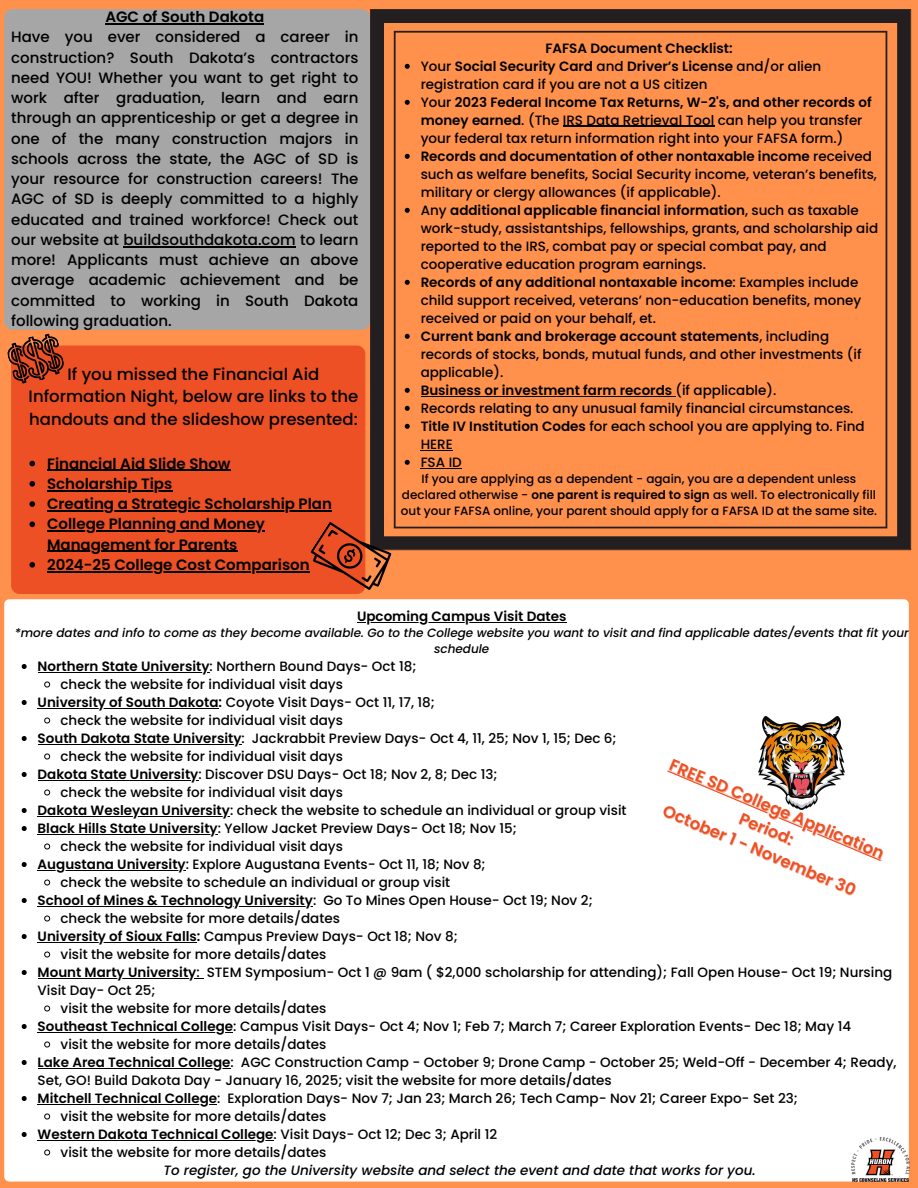
<style>
.page{position:relative;width:918px;height:1188px;background:#fff}
.page>*{position:absolute;margin:0;border:0;box-sizing:border-box;transform-origin:0 0}
.t1{font:500 16.5px/22.5px "Poppins";color:#000;text-align:center}
.t2{font:600 16.5px "Poppins";color:#ed5024}
.t3{font:500 15px/20.2px "Poppins";color:#000}
.t4{font:600 15px/20.2px "Poppins";color:#000}
.t5{font:500 13.5px/18px "Poppins";color:#000}
.t6{font:600 13.5px "Poppins";color:#000}
.t7{font:italic 500 13.5px "Poppins";color:#000}
.t8{font:500 12px/16px "Poppins";color:#000;text-align:center}
.t9{font:italic 500 12px/16px "Poppins";color:#000;text-align:center}
.s1{font-weight:600}
.s2{font-weight:500}
</style>
<div class="page">
<img style="left:0;top:0;width:918px;height:1188px">
<svg style="left:667px;top:770px;width:214px;height:91px"></svg>
<img style="left:759px;top:717px;width:85px;height:93px">
<svg style="left:307px;top:516px;width:91px;height:83px;background:#c05229"></svg>
<svg style="left:5px;top:332px;width:62px;height:54px;background:#aa4923"></svg>
<hr style="left:105px;top:23px;width:159px;height:1px;background:#000">
<hr style="left:123px;top:246px;width:173px;height:1px;background:#000">
<svg style="left:405px;top:64px;width:5px;height:5px"></svg>
<svg style="left:405px;top:100px;width:5px;height:5px"></svg>
<hr style="left:563px;top:126px;width:151px;height:1px;background:#000">
<svg style="left:405px;top:154px;width:5px;height:5px"></svg>
<svg style="left:405px;top:208px;width:5px;height:5px"></svg>
<svg style="left:405px;top:280px;width:5px;height:5px"></svg>
<svg style="left:405px;top:334px;width:5px;height:5px"></svg>
<svg style="left:405px;top:388px;width:5px;height:5px"></svg>
<hr style="left:421px;top:396px;width:254px;height:1px;background:#000">
<svg style="left:405px;top:406px;width:5px;height:5px"></svg>
<svg style="left:405px;top:424px;width:5px;height:5px"></svg>
<hr style="left:421px;top:450px;width:32px;height:1px;background:#000">
<svg style="left:405px;top:460px;width:5px;height:5px"></svg>
<hr style="left:421px;top:468px;width:41px;height:1px;background:#000">
<svg style="left:29px;top:461px;width:6px;height:5px"></svg>
<hr style="left:47px;top:470px;width:184px;height:1px;background:#000">
<svg style="left:29px;top:481px;width:6px;height:6px"></svg>
<hr style="left:47px;top:490px;width:125px;height:1px;background:#000">
<svg style="left:29px;top:501px;width:6px;height:6px"></svg>
<hr style="left:47px;top:510px;width:285px;height:1px;background:#000">
<svg style="left:29px;top:521px;width:6px;height:6px"></svg>
<hr style="left:47px;top:530px;width:218px;height:2px;background:#000">
<hr style="left:47px;top:551px;width:190px;height:1px;background:#000">
<svg style="left:29px;top:562px;width:6px;height:6px"></svg>
<hr style="left:47px;top:571px;width:263px;height:1px;background:#000">
<p class="t3" style="left:11px;top:7px;width:349px;text-indent:94px"><span class="s1">AGC of South Dakota<br></span>Have you ever considered a career in construction? South Dakota’s contractors need YOU! Whether you want to get right to work after graduation, learn and earn through an apprenticeship or get a degree in one of the many construction majors in schools across the state, the AGC of SD is your resource for construction careers! The AGC of SD is deeply committed to a highly educated and trained workforce! Check out our website at buildsouthdakota.com to learn more! Applicants must achieve an above average academic achievement and be committed to working in South Dakota following graduation.</p>
<p class="t1" style="left:29px;top:363px;width:331px">If you missed the Financial Aid<br>Information Night, below are links to the handouts and the slideshow presented:</p>
<p class="t4" style="left:47px;top:453px;width:185px">Financial Aid Slide Show</p>
<h1 class="t4" style="left:47px;top:473px;width:127px">Scholarship Tips</h1>
<p class="t4" style="left:47px;top:494px;width:286px">Creating a Strategic Scholarship Plan</p>
<p class="t4" style="left:47px;top:514px;width:219px">College Planning and Money</p>
<p class="t4" style="left:47px;top:534px;width:264px">Management for Parents<br>2024-25 College Cost Comparison</p>
<p class="t6" style="left:545px;top:39px;width:189px">FAFSA Document Checklist:</p>
<h1 class="t5" style="left:421px;top:57px;width:402px">Your <span class="s1">Social Security Card</span> and <span class="s1">Driver’s License</span> and/or alien registration card if you are not a US citizen</h1>
<h3 class="t5" style="left:421px;top:93px;width:453px">Your <span class="s1">2023 Federal Income Tax Returns, W-2's, and other records of money earned</span>. (The IRS Data Retrieval Tool can help you transfer your federal tax return information right into your FAFSA form.)</h3>
<p class="t5" style="left:421px;top:147px;width:458px"><span class="s1">Records and documentation of other nontaxable income</span> received such as welfare benefits, Social Security income, veteran’s benefits, military or clergy allowances (if applicable).</p>
<p class="t5" style="left:421px;top:201px;width:459px">Any <span class="s1">additional applicable financial information</span>, such as taxable work-study, assistantships, fellowships, grants, and scholarship aid reported to the IRS, combat pay or special combat pay, and cooperative education program earnings.</p>
<p class="t5" style="left:421px;top:273px;width:442px"><span class="s1">Records of any additional nontaxable income</span>: Examples include child support received, veterans’ non-education benefits, money received or paid on your behalf, et.</p>
<p class="t5" style="left:421px;top:327px;width:442px"><span class="s1">Current bank and brokerage account statements</span>, including records of stocks, bonds, mutual funds, and other investments (if applicable).</p>
<p class="t6" style="left:421px;top:381px;width:357px">Business or investment farm records <span class="s2">(if applicable).</span></p>
<p class="t5" style="left:421px;top:399px;width:434px">Records relating to any unusual family financial circumstances.</p>
<p class="t5" style="left:421px;top:417px;width:446px"><span class="s1">Title IV Institution Codes</span> for each school you are applying to. Find<br>HERE</p>
<p class="t5" style="left:421px;top:453px;width:43px">FSA ID</p>
<p class="t8" style="left:401px;top:471px;width:478px">If you are applying as a dependent - again, you are a dependent unless declared otherwise - <span class="s1">one parent is required to sign</span> as well. To electronically fill out your FAFSA online, your parent should apply for a FAFSA ID at the same site.</p>
<p class="t6" style="left:357px;top:607px;width:211px">Upcoming Campus Visit Dates</p>
<p class="t9" style="left:15px;top:625px;width:896px">*more dates and info to come as they become available. Go to the College website you want to visit and find applicable dates/events that fit your schedule</p>
<p class="t5" style="left:38px;top:657px;width:381px"><span class="s1">Northern State University</span>: Northern Bound Days- Oct 18;</p>
<p class="t5" style="left:61px;top:675px;width:284px">check the website for individual visit days</p>
<p class="t5" style="left:38px;top:693px;width:399px"><span class="s1">University of South Dakota:</span> Coyote Visit Days- Oct 11, 17, 18;</p>
<p class="t5" style="left:61px;top:711px;width:284px">check the website for individual visit days</p>
<p class="t5" style="left:38px;top:729px;width:581px"><span class="s1">South Dakota State University</span>: Jackrabbit Preview Days- Oct 4, 11, 25; Nov 1, 15; Dec 6;</p>
<p class="t5" style="left:61px;top:747px;width:284px">check the website for individual visit days</p>
<p class="t5" style="left:38px;top:765px;width:461px"><span class="s1">Dakota State University</span>: Discover DSU Days- Oct 18; Nov 2, 8; Dec 13;</p>
<p class="t5" style="left:61px;top:783px;width:284px">check the website for individual visit days</p>
<p class="t5" style="left:38px;top:801px;width:591px"><span class="s1">Dakota Wesleyan University</span>: check the website to schedule an individual or group visit</p>
<p class="t5" style="left:38px;top:819px;width:481px"><span class="s1">Black Hills State University</span>: Yellow Jacket Preview Days- Oct 18; Nov 15;</p>
<p class="t5" style="left:61px;top:837px;width:284px">check the website for individual visit days</p>
<p class="t5" style="left:38px;top:855px;width:450px"><span class="s1">Augustana University</span>: Explore Augustana Events- Oct 11, 18; Nov 8;</p>
<p class="t5" style="left:61px;top:873px;width:391px">check the website to schedule an individual or group visit</p>
<p class="t6" style="left:38px;top:891px;width:557px">School of Mines &amp; Technology University<span class="s2">: Go To Mines Open House- Oct 19; Nov 2;</span></p>
<p class="t5" style="left:61px;top:909px;width:281px">check the website for more details/dates</p>
<p class="t5" style="left:38px;top:927px;width:422px"><span class="s1">University of Sioux Falls:</span> Campus Preview Days- Oct 18; Nov 8;</p>
<p class="t5" style="left:61px;top:945px;width:267px">visit the website for more details/dates</p>
<p class="t5" style="left:38px;top:963px;width:856px"><span class="s1">Mount Marty University</span>: STEM Symposium- Oct 1 @ 9am ( $2,000 scholarship for attending); Fall Open House- Oct 19; Nursing<br>Visit Day- Oct 25;</p>
<p class="t5" style="left:61px;top:999px;width:267px">visit the website for more details/dates</p>
<p class="t5" style="left:38px;top:1017px;width:815px"><span class="s1">Southeast Technical College</span>: Campus Visit Days- Oct 4; Nov 1; Feb 7; March 7; Career Exploration Events- Dec 18; May 14</p>
<p class="t5" style="left:61px;top:1035px;width:267px">visit the website for more details/dates</p>
<p class="t5" style="left:38px;top:1053px;width:861px"><span class="s1">Lake Area Technical College</span>: AGC Construction Camp - October 9; Drone Camp - October 25; Weld-Off - December 4; Ready,<br>Set, GO! Build Dakota Day - January 16, 2025; visit the website for more details/dates</p>
<p class="t5" style="left:38px;top:1089px;width:762px"><span class="s1">Mitchell Technical College</span>: Exploration Days- Nov 7; Jan 23; March 26; Tech Camp- Nov 21; Career Expo- Set 23;</p>
<p class="t5" style="left:61px;top:1107px;width:267px">visit the website for more details/dates</p>
<p class="t6" style="left:38px;top:1125px;width:461px">Western Dakota Technical College<span class="s2">: Visit Days- Oct 12; Dec 3; April 12</span></p>
<p class="t5" style="left:61px;top:1143px;width:267px">visit the website for more details/dates</p>
<p class="t7" style="left:164px;top:1161px;width:594px">To register, go the University website and select the event and date that works for you.</p>
<h3 class="t2" style="left:675px;top:753px;width:233px;rotate:23deg">FREE SD College Application</h3>
<h1 class="t2" style="left:668px;top:799px;width:209px;rotate:23deg">October 1 - November 30</h1>
<p class="t2" style="left:744px;top:807px;width:59px;rotate:23deg">Period:</p>
</div>
